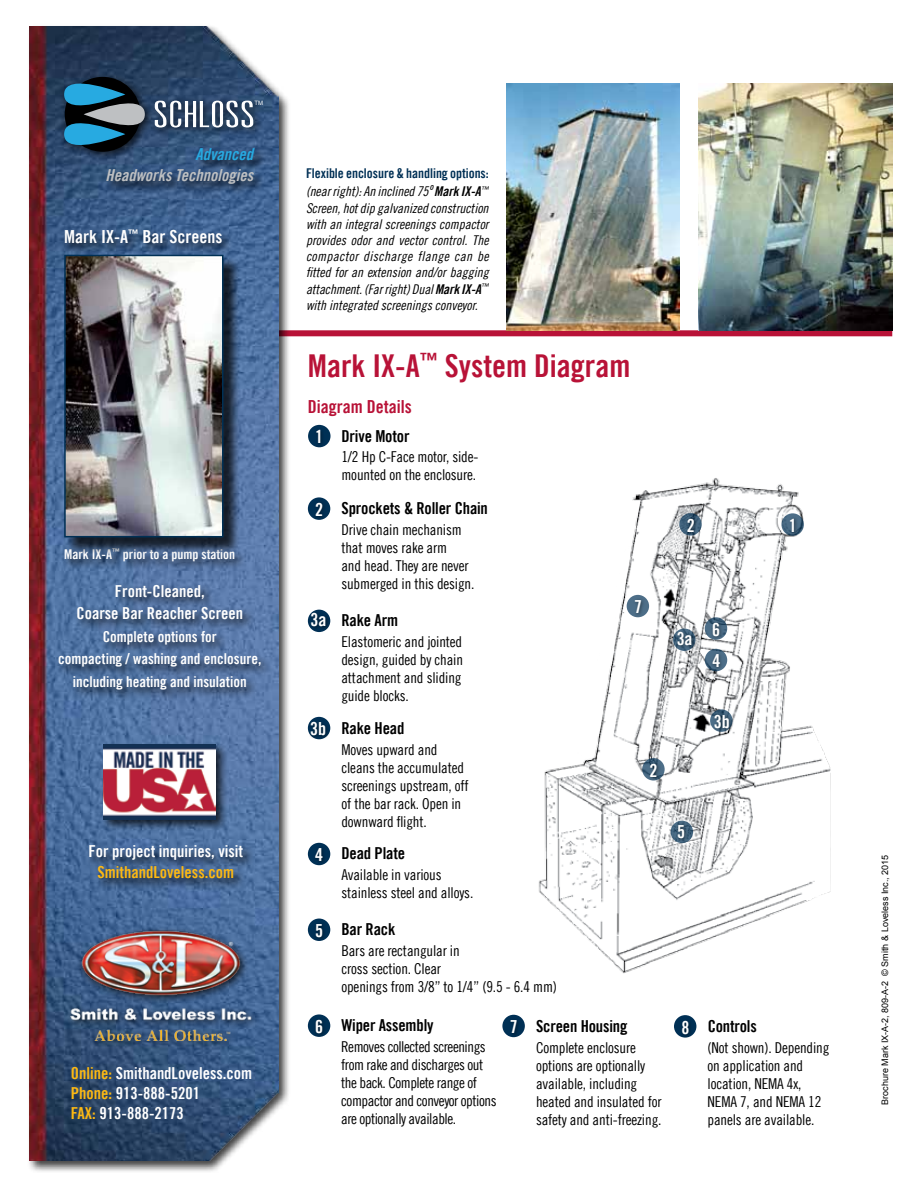
<style>
.page{position:relative;width:918px;height:1188px;background:#fff}
.page>*{position:absolute;margin:0;border:0;box-sizing:border-box;transform-origin:0 0}
.t1{font:31.5px "Trade Gothic LT Bold Cond Twenty";color:#b81237}
.t2{font:18px "Trade Gothic LT Bold Cond Twenty";color:#fff}
.t3{font:18px "Trade Gothic LT Bold Cond Twenty";color:#b81237}
.t4{font:16.5px/19.8px "Trade Gothic LT Bold Cond Twenty";color:#fff}
.t5{font:16.5px "Trade Gothic LT Bold Cond Twenty";letter-spacing:-.01em;color:#000}
.t6{font:16.5px "Trade Gothic LT Bold Cond Twenty Obl";color:#bec0c2}
.t7{font:16.5px "Trade Gothic LT Bold Cond Twenty";color:#fdb913}
.t8{font:16.5px "Trade Gothic LT Bold Cond Twenty Obl";color:#27aae1}
.t9{font:15px/18px "Trade Gothic LT Cond Eighteen";letter-spacing:-.01em;color:#000}
.t10{font:15px/18px "Trade Gothic LT Cond Eighteen";letter-spacing:-.03em;color:#000}
.t11{font:15px/22.5px "Trade Gothic LT Bold Cond Twenty";color:#fff;text-align:center}
.t12{font:13.5px/16.2px "Trade Gothic LT Cond Eighteen Obl";color:#000;text-align:justify}
.t13{font:13.5px "Trade Gothic LT Bold Cond Twenty";letter-spacing:-.005em;color:#003055}
.t14{font:13.5px "Trade Gothic LT Bold Cond Twenty";color:#fff}
.t15{font:9px "Arial";color:#000}
.t16{font:6px "Arial";color:#fff}
.s1{color:#fdb913}
.s2{font-size:15px}
.s3{font-family:"Trade Gothic LT Bold Cond Twenty Obl"}
.s4{font-size:18px;color:#fff}
</style>
<div class="page">
<div style="left:308px;top:425px;width:23px;height:22px;background:#003055;border-radius:50%"></div>
<div style="left:272px;top:330px;width:620px;height:6px;background:#b81237"></div>
<div style="left:27px;top:24px;width:263px;height:1149px;background:#000;opacity:.75"></div>
<img style="left:30px;top:27px;width:248px;height:1134px">
<div style="left:65px;top:926px;width:194px;height:124px;background:#000;opacity:.75"></div>
<img style="left:65px;top:923px;width:192px;height:118px">
<div style="left:314px;top:428px;width:11px;height:19px;background:#000;opacity:.5"></div>
<div style="left:308px;top:497px;width:22px;height:23px;background:#003055;border-radius:50%"></div>
<div style="left:314px;top:500px;width:13px;height:20px;background:#000;opacity:.5"></div>
<div style="left:308px;top:843px;width:22px;height:22px;background:#003055;border-radius:50%"></div>
<div style="left:313px;top:846px;width:14px;height:19px;background:#000;opacity:.5"></div>
<div style="left:308px;top:919px;width:22px;height:22px;background:#003055;border-radius:50%"></div>
<div style="left:314px;top:922px;width:13px;height:19px;background:#000;opacity:.5"></div>
<div style="left:308px;top:717px;width:22px;height:22px;background:#003055;border-radius:50%"></div>
<div style="left:308px;top:720px;width:22px;height:19px;background:#000;opacity:.5"></div>
<div style="left:502px;top:1015px;width:23px;height:22px;background:#003055;border-radius:50%"></div>
<div style="left:508px;top:1018px;width:13px;height:20px;background:#000;opacity:.5"></div>
<div style="left:308px;top:1014px;width:22px;height:23px;background:#003055;border-radius:50%"></div>
<div style="left:314px;top:1018px;width:13px;height:19px;background:#000;opacity:.5"></div>
<img style="left:538px;top:478px;width:293px;height:541px">
<svg style="left:781px;top:513px;width:23px;height:23px"></svg>
<div style="left:788px;top:516px;width:11px;height:20px;background:#000;opacity:.5"></div>
<svg style="left:705px;top:649px;width:22px;height:22px"></svg>
<div style="left:710px;top:652px;width:14px;height:19px;background:#000;opacity:.5"></div>
<svg style="left:671px;top:821px;width:22px;height:22px"></svg>
<div style="left:676px;top:822px;width:13px;height:20px;background:#000;opacity:.5"></div>
<svg style="left:627px;top:595px;width:22px;height:22px"></svg>
<div style="left:633px;top:598px;width:13px;height:19px;background:#000;opacity:.5"></div>
<svg style="left:679px;top:513px;width:23px;height:23px"></svg>
<div style="left:685px;top:516px;width:13px;height:20px;background:#000;opacity:.5"></div>
<svg style="left:710px;top:709px;width:23px;height:23px"></svg>
<div style="left:712px;top:712px;width:22px;height:20px;background:#000;opacity:.5"></div>
<svg style="left:705px;top:617px;width:22px;height:23px"></svg>
<div style="left:711px;top:620px;width:13px;height:20px;background:#000;opacity:.5"></div>
<div style="left:62px;top:545px;width:184px;height:28px;background:#000;opacity:.75"></div>
<svg style="left:642px;top:758px;width:23px;height:23px"></svg>
<div style="left:648px;top:761px;width:13px;height:20px;background:#000;opacity:.5"></div>
<svg style="left:308px;top:610px;width:22px;height:22px"></svg>
<div style="left:309px;top:611px;width:21px;height:20px;background:#000;opacity:.5"></div>
<svg style="left:673px;top:629px;width:23px;height:22px"></svg>
<div style="left:675px;top:630px;width:21px;height:19px;background:#000;opacity:.5"></div>
<div style="left:674px;top:1015px;width:22px;height:23px;background:#003055;border-radius:50%"></div>
<div style="left:680px;top:1018px;width:13px;height:20px;background:#000;opacity:.5"></div>
<div style="left:62px;top:227px;width:172px;height:28px;background:#000;opacity:.75"></div>
<div style="left:66px;top:256px;width:175px;height:299px;background:#000;opacity:.75"></div>
<img style="left:67px;top:258px;width:154px;height:276px">
<div style="left:64px;top:255px;width:160px;height:282px;border:2px solid #003055"></div>
<img style="left:507px;top:84px;width:172px;height:246px">
<div style="left:149px;top:95px;width:114px;height:42px;background:#000;opacity:.75"></div>
<svg style="left:155px;top:101px;width:98px;height:27px"></svg>
<div style="left:59px;top:72px;width:95px;height:89px;background:#000;opacity:.75"></div>
<svg style="left:64px;top:70px;width:81px;height:89px;background:#2f5971"></svg>
<div style="left:103px;top:146px;width:163px;height:50px;background:#000;opacity:.75"></div>
<div style="left:101px;top:742px;width:127px;height:89px;background:#000;opacity:.75"></div>
<img style="left:104px;top:745px;width:112px;height:74px">
<div style="left:55px;top:582px;width:218px;height:119px;background:#000;opacity:.75"></div>
<div style="left:86px;top:842px;width:169px;height:48px;background:#000;opacity:.75"></div>
<img style="left:699px;top:84px;width:193px;height:246px">
<p class="t16" style="left:255px;top:99px;width:10px">TM</p>
<p class="t8" style="left:196px;top:145px;width:59px">Advanced</p>
<p class="t6" style="left:106px;top:166px;width:149px">Headworks Technologies</p>
<p class="t2" style="left:64px;top:225px;width:160px">Mark IX-A<sup>™</sup> Bar Screens</p>
<p class="t14" style="left:64px;top:546px;width:173px">Mark IX-A<sup>™</sup> prior to a pump station</p>
<p class="t4" style="left:76px;top:579px;width:168px;line-height:22.5px;text-align:center">Front-Cleaned,<br>Coarse Bar Reacher Screen</p>
<p class="t11" style="left:58px;top:625px;width:205px">Complete options for<br>compacting / washing and enclosure, including heating and insulation</p>
<p class="t4" style="left:88px;top:842px;width:156px">For project inquiries, visit</p>
<p class="t7" style="left:98px;top:863px;width:138px">SmithandLoveless.com</p>
<p class="t4" style="left:71px;top:1063px;width:183px"><span class="s1">Online:</span> SmithandLoveless.com<br><span class="s1">Phone:</span> 913-888-5201<br><span class="s1">FAX:</span> 913-888-2173</p>
<p class="t13" style="left:306px;top:165px;width:184px">Flexible enclosure &amp; handling options:</p>
<p class="t12" style="left:306px;top:183px;width:184px">(near right): An inclined 75<span class="s2">º</span> <span class="s3">Mark IX-A</span><sup>™ </sup>Screen, hot dip galvanized construction with an integral screenings compactor provides odor and vector control. The compactor discharge flange can be fitted for an extension and/or bagging attachment. (Far right) Dual <span class="s3">Mark IX-A</span><sup>™ </sup>with integrated screenings conveyor.</p>
<h1 class="t1" style="left:308px;top:347px;width:324px">Mark IX-A<sup>™</sup> System Diagram</h1>
<p class="t3" style="left:308px;top:395px;width:105px">Diagram Details</p>
<p class="t5" style="left:315px;top:426px;width:96px"><span class="s4">1</span> Drive Motor</p>
<p class="t9" style="left:341px;top:448px;width:139px">1/2 Hp C-Face motor, side&shy;mounted on the enclosure.</p>
<p class="t5" style="left:315px;top:498px;width:174px"><span class="s4">2</span> Sprockets &amp; Roller Chain</p>
<p class="t9" style="left:341px;top:520px;width:135px">Drive chain mechanism that moves rake arm<br>and head. They are never submerged in this design.</p>
<p class="t5" style="left:311px;top:610px;width:89px"><span class="s4">3a</span> Rake Arm</p>
<p class="t9" style="left:341px;top:633px;width:123px;text-align:justify">Elastomeric and jointed design, guided by chain attachment and sliding guide blocks.</p>
<p class="t5" style="left:310px;top:718px;width:96px"><span class="s4">3b</span> Rake Head</p>
<p class="t9" style="left:341px;top:740px;width:129px">Moves upward and cleans the accumulated screenings upstream, off of the bar rack. Open in downward flight.</p>
<p class="t5" style="left:315px;top:843px;width:91px"><span class="s4">4</span> Dead Plate</p>
<p class="t9" style="left:341px;top:866px;width:133px">Available in various stainless steel and alloys.</p>
<p class="t5" style="left:315px;top:919px;width:82px"><span class="s4">5</span> Bar Rack</p>
<p class="t9" style="left:341px;top:942px;width:217px">Bars are rectangular in<br>cross section. Clear<br>openings from 3/8” to 1/4” (9.5 - 6.4 mm)</p>
<p class="t2" style="left:634px;top:596px;width:9px">7</p>
<p class="t2" style="left:650px;top:759px;width:9px">2</p>
<p class="t5" style="left:315px;top:1015px;width:120px"><span class="s4">6</span> Wiper Assembly</p>
<p class="t5" style="left:510px;top:1016px;width:119px"><span class="s4">7</span> Screen Housing</p>
<p class="t10" style="left:341px;top:1038px;width:157px">Removes collected screenings from rake and discharges out the back. Complete range of compactor and conveyor options are optionally available.</p>
<p class="t9" style="left:536px;top:1038px;width:127px">Complete enclosure options are optionally available, including heated and insulated for safety and anti-freezing.</p>
<p class="t2" style="left:687px;top:514px;width:9px">2</p>
<p class="t2" style="left:677px;top:628px;width:17px">3a</p>
<p class="t2" style="left:712px;top:618px;width:9px">6</p>
<p class="t2" style="left:712px;top:650px;width:9px">4</p>
<p class="t2" style="left:714px;top:710px;width:17px">3b</p>
<p class="t2" style="left:677px;top:820px;width:9px">5</p>
<p class="t2" style="left:789px;top:514px;width:9px">1</p>
<p class="t5" style="left:681px;top:1016px;width:77px"><span class="s4">8</span> Controls</p>
<p class="t9" style="left:708px;top:1039px;width:123px">(Not shown). Depending on application and location, NEMA 4x,<br>NEMA 7, and NEMA 12 panels are available.</p>
<p class="t15" style="left:879px;top:1105px;width:251px;rotate:-90deg">Brochure Mark IX-A-2, 809-A-2 © Smith &amp; Loveless Inc., 2015</p>
</div>
